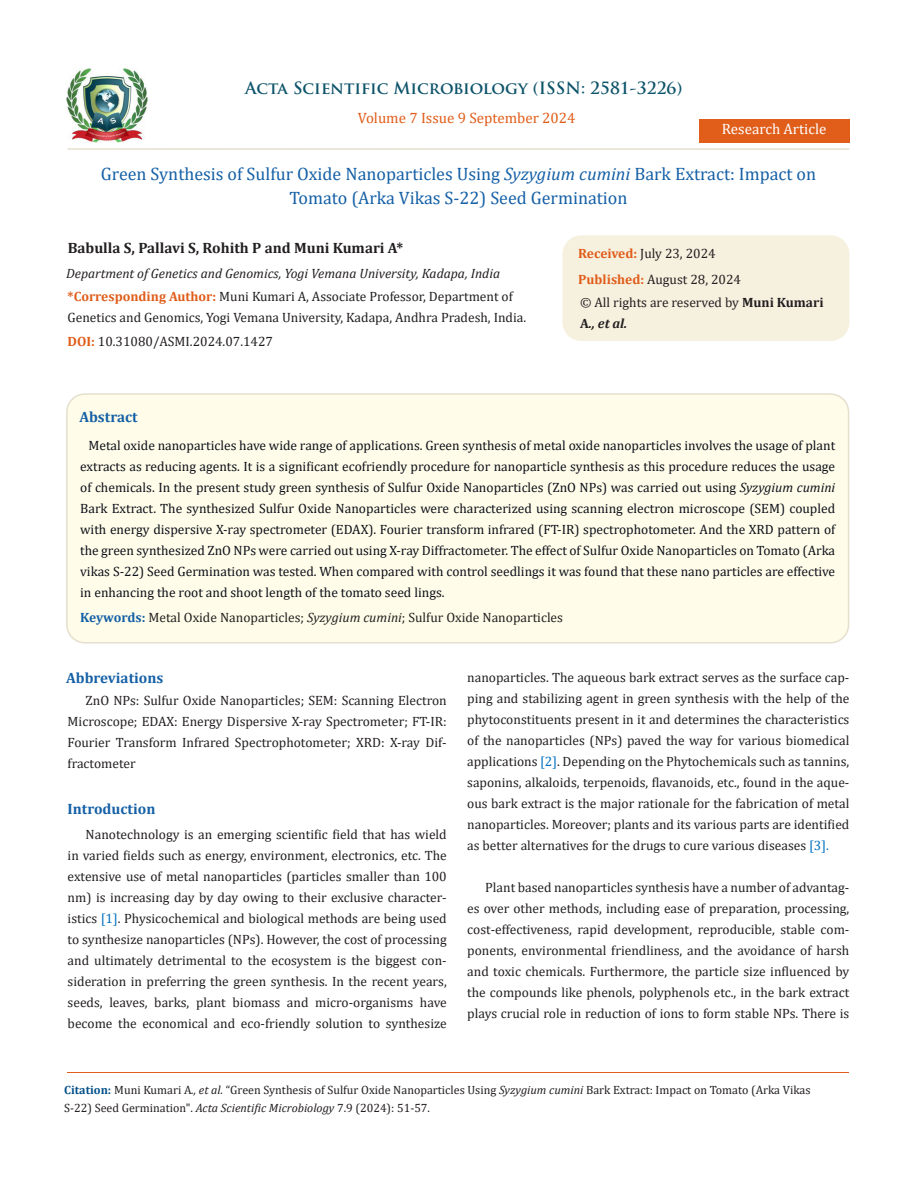
<style>
.page{position:relative;width:917px;height:1188px;background:#fff}
.page>*{position:absolute;margin:0;border:0;box-sizing:border-box;transform-origin:0 0}
.t1{font:18px/24px "Cambria";color:#1560a6;text-align:center}
.t2{font:700 16.5px "Trajan Pro";color:#0e546a}
.t3{font:700 15px "Cambria";color:#231f20}
.No_Spacing{font:700 15px "Cambria";color:#1560a6}
.t4{font:15px "Cambria";color:#e05d1a}
.t5{font:15px "Cambria";color:#fff}
.List_Paragraph{font:13.5px/21px "Cambria";color:#231f20;text-align:justify}
.No_Spacing-2{font:13.5px/21px "Cambria";color:#0e101a;text-align:justify}
.No_Spacing-3{font:13.5px "Cambria";color:#231f20}
.t6{font:italic 13.5px "Cambria";color:#231f20}
.t7{font:12px/18px "Cambria";color:#231f20}
.s1{font-style:italic}
.s2{font-weight:700;color:#e05d1a}
.s3{font-weight:700}
.s4{font-weight:700;font-style:italic}
.s5{font-weight:700;color:#1560a6}
.s6{color:#0070c0}
.s7{font-weight:700;color:#035089}
</style>
<div class="page">
<img style="left:67px;top:68px;width:80px;height:74px">
<div style="left:699px;top:119px;width:150px;height:23px;background:#e05d1a"></div>
<div style="left:563px;top:236px;width:285px;height:104px;background:#f6f0df;border-radius:18px"></div>
<div style="left:562px;top:235px;width:287px;height:106px;border:2px solid #f6f0df;border-radius:18px"></div>
<div style="left:67px;top:394px;width:781px;height:249px;background:#fffde9;border-radius:18px"></div>
<div style="left:66px;top:393px;width:783px;height:251px;border:2px solid #e5dfce;border-radius:18px"></div>
<hr style="left:67px;top:1073px;width:782px;height:1px;background:#e05d1a">
<hr style="left:67px;top:148px;width:782px;height:2px;background:#e5dfce">
<p class="t2" style="left:245px;top:77px;width:439px">Acta Scientific Microbiology (ISSN: 2581-3226)</p>
<p class="t4" style="left:358px;top:109px;width:219px">Volume 7 Issue 9 September 2024</p>
<p class="t5" style="left:722px;top:120px;width:106px">Research Article</p>
<p class="t1" style="left:101px;top:162px;width:716px">Green Synthesis of Sulfur Oxide Nanoparticles Using <span class="s1">Syzygium cumini</span> Bark Extract: Impact on<br>Tomato (Arka Vikas S-22) Seed Germination</p>
<p class="t3" style="left:68px;top:237px;width:337px">Babulla S, Pallavi S, Rohith P and Muni Kumari A*</p>
<p class="t6" style="left:66px;top:264px;width:435px">Department of Genetics and Genomics, Yogi Vemana University, Kadapa, India</p>
<p class="List_Paragraph" style="left:68px;top:286px;width:460px"><span class="s2">*Corresponding Author:</span> Muni Kumari A, Associate Professor, Department of<br>Genetics and Genomics, Yogi Vemana University, Kadapa, Andhra Pradesh, India.</p>
<p class="List_Paragraph" style="left:578px;top:243px;width:139px"><span class="s2">Received:</span> July 23, 2024</p>
<p class="List_Paragraph" style="left:578px;top:269px;width:164px"><span class="s2">Published:</span> August 28, 2024</p>
<p class="List_Paragraph" style="left:580px;top:292px;width:245px">© All rights are reserved by <span class="s3">Muni Kumari<br>A</span><span class="s4">., et al.</span></p>
<p class="List_Paragraph" style="left:67px;top:331px;width:207px"><span class="s2">DOI:</span> 10.31080/ASMI.2024.07.1427</p>
<p class="No_Spacing" style="left:79px;top:406px;width:60px">Abstract</p>
<p class="No_Spacing-2" style="left:80px;top:435px;width:756px;text-indent:8px">Metal oxide nanoparticles have wide range of applications. Green synthesis of metal oxide nanoparticles involves the usage of plant extracts as reducing agents. It is a significant ecofriendly procedure for nanoparticle synthesis as this procedure reduces the usage of chemicals. In the present study green synthesis of Sulfur Oxide Nanoparticles (ZnO NPs) was carried out using <span class="s1">Syzygium cumini </span>Bark Extract. The synthesized Sulfur Oxide Nanoparticles were characterized using scanning electron microscope (SEM) coupled with energy dispersive X-ray spectrometer (EDAX). Fourier transform infrared (FT-IR) spectrophotometer. And the XRD pattern of the green synthesized ZnO NPs were carried out using X-ray Diffractometer. The effect of Sulfur Oxide Nanoparticles on Tomato (Arka vikas S-22) Seed Germination was tested. When compared with control seedlings it was found that these nano particles are effective in enhancing the root and shoot length of the tomato seed lings.</p>
<p class="No_Spacing-3" style="left:80px;top:610px;width:484px"><span class="s5">Keywords:</span> Metal Oxide Nanoparticles; <span class="s1">Syzygium cumini</span>; Sulfur Oxide Nanoparticles</p>
<p class="No_Spacing" style="left:66px;top:667px;width:99px">Abbreviations</p>
<p class="List_Paragraph" style="left:68px;top:690px;width:380px;text-indent:18px">ZnO NPs: Sulfur Oxide Nanoparticles; SEM: Scanning Electron Microscope; EDAX: Energy Dispersive X-ray Spectrometer; FT-IR:<br>Fourier Transform Infrared Spectrophotometer; XRD: X-ray Dif&shy;fractometer</p>
<p class="No_Spacing" style="left:68px;top:798px;width:89px">Introduction</p>
<p class="List_Paragraph" style="left:68px;top:824px;width:380px;text-indent:18px">Nanotechnology is an emerging scientific field that has wield in varied fields such as energy, environment, electronics, etc. The extensive use of metal nanoparticles (particles smaller than 100 nm) is increasing day by day owing to their exclusive character&shy;istics <span class="s6">[1]</span>. Physicochemical and biological methods are being used to synthesize nanoparticles (NPs). However, the cost of processing and ultimately detrimental to the ecosystem is the biggest con&shy;sideration in preferring the green synthesis. In the recent years, seeds, leaves, barks, plant biomass and micro-organisms have become the economical and eco-friendly solution to synthesize</p>
<p class="List_Paragraph" style="left:467px;top:667px;width:384px">nanoparticles. The aqueous bark extract serves as the surface cap&shy;ping and stabilizing agent in green synthesis with the help of the phytoconstituents present in it and determines the characteristics of the nanoparticles (NPs) paved the way for various biomedical applications <span class="s6">[2]</span>. Depending on the Phytochemicals such as tannins, saponins, alkaloids, terpenoids, flavanoids, etc., found in the aque&shy;ous bark extract is the major rationale for the fabrication of metal nanoparticles. Moreover; plants and its various parts are identified as better alternatives for the drugs to cure various diseases <span class="s6">[3].</span></p>
<p class="List_Paragraph" style="left:467px;top:877px;width:384px;text-indent:18px">Plant based nanoparticles synthesis have a number of advantag&shy;es over other methods, including ease of preparation, processing, cost-effectiveness, rapid development, reproducible, stable com&shy;ponents, environmental friendliness, and the avoidance of harsh and toxic chemicals. Furthermore, the particle size influenced by the compounds like phenols, polyphenols etc., in the bark extract plays crucial role in reduction of ions to form stable NPs. There is</p>
<p class="t7" style="left:64px;top:1081px;width:747px"><span class="s7">Citation:</span> Muni Kumari A<span class="s1">., et al.</span> “Green Synthesis of Sulfur Oxide Nanoparticles Using <span class="s1">Syzygium cumini</span> Bark Extract: Impact on Tomato (Arka Vikas<br>S-22) Seed Germination". <span class="s1">Acta Scientific Microbiology</span> 7.9 (2024): 51-57.</p>
</div>
